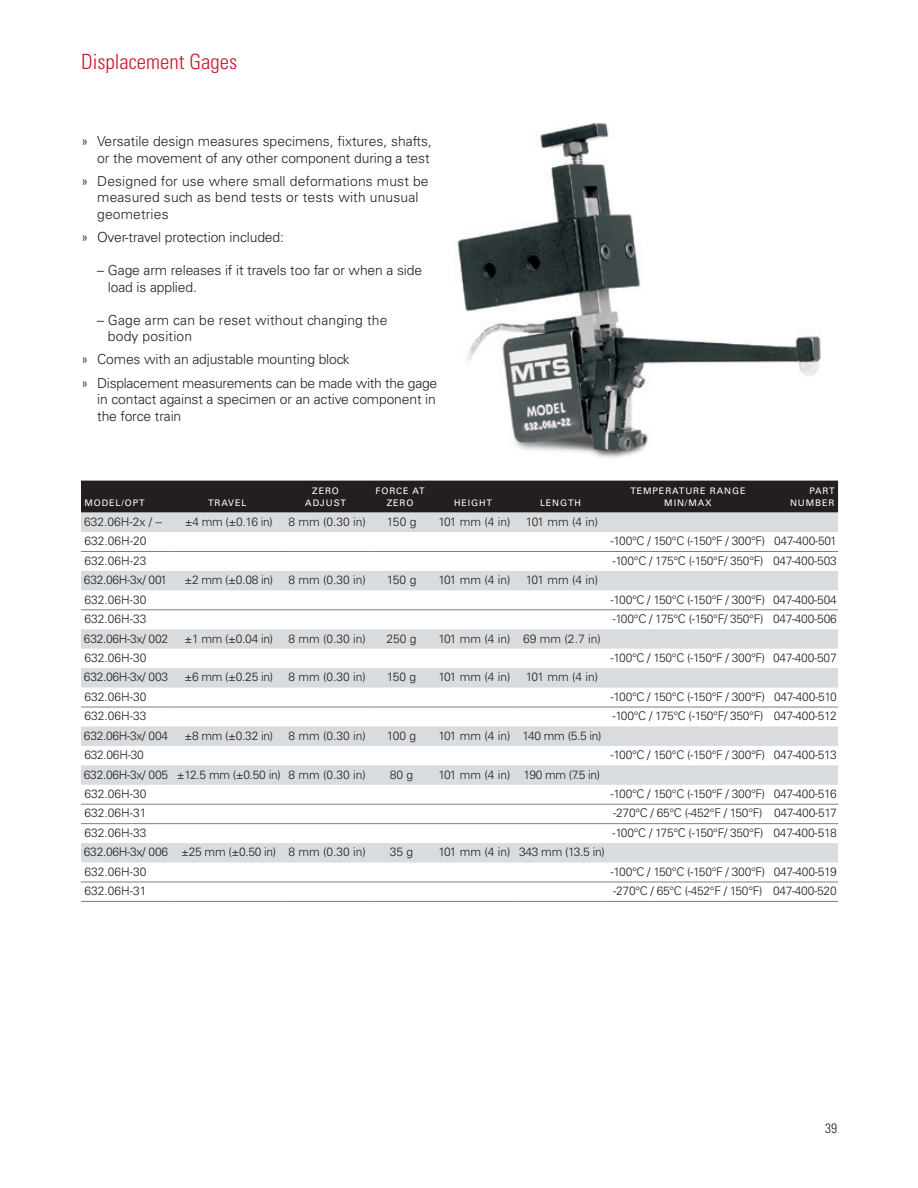
<style>
.page{position:relative;width:918px;height:1188px;background:#fff}
.page>*{position:absolute;margin:0;border:0;box-sizing:border-box;transform-origin:0 0}
.t1{font:300 condensed 21px "Univers LT Std";color:#cd152c}
.t2{font:300 13.8px/16.5px "Univers LT Std";letter-spacing:-.01em;color:#231f20}
.t3{font:300 13.8px/16.5px "Univers LT Std";letter-spacing:.01em;color:#231f20}
.t4{font:300 condensed 13.5px "Univers LT Std";color:#231f20}
.t5{font:300 12px "Univers LT Std";letter-spacing:-.025em;color:#231f20}
.t6{font:300 12px "Univers LT Std";color:#231f20}
.t7{font:9px/12px "Univers LT Std";letter-spacing:.1em;color:#fff;text-align:center}
.s1{font-stretch:condensed}
</style>
<div class="page">
<img style="left:457px;top:122px;width:364px;height:336px">
<div style="left:81px;top:481px;width:757px;height:32px;background:#231f20"></div>
<svg style="left:81px;top:513px;width:757px;height:350px"></svg>
<hr style="left:81px;top:551px;width:92px;height:1px;background:#7d7f82">
<hr style="left:173px;top:551px;width:109px;height:1px;background:#7d7f82">
<hr style="left:282px;top:551px;width:87px;height:1px;background:#7d7f82">
<hr style="left:369px;top:551px;width:62px;height:1px;background:#7d7f82">
<hr style="left:431px;top:551px;width:84px;height:1px;background:#7d7f82">
<hr style="left:515px;top:551px;width:91px;height:1px;background:#7d7f82">
<hr style="left:606px;top:551px;width:164px;height:1px;background:#7d7f82">
<hr style="left:770px;top:551px;width:68px;height:1px;background:#7d7f82">
<hr style="left:81px;top:610px;width:92px;height:1px;background:#7d7f82">
<hr style="left:173px;top:610px;width:109px;height:1px;background:#7d7f82">
<hr style="left:282px;top:610px;width:87px;height:1px;background:#7d7f82">
<hr style="left:369px;top:610px;width:62px;height:1px;background:#7d7f82">
<hr style="left:431px;top:610px;width:84px;height:1px;background:#7d7f82">
<hr style="left:515px;top:610px;width:91px;height:1px;background:#7d7f82">
<hr style="left:606px;top:610px;width:164px;height:1px;background:#7d7f82">
<hr style="left:770px;top:610px;width:68px;height:1px;background:#7d7f82">
<hr style="left:81px;top:707px;width:92px;height:1px;background:#7d7f82">
<hr style="left:173px;top:707px;width:109px;height:1px;background:#7d7f82">
<hr style="left:282px;top:707px;width:87px;height:1px;background:#7d7f82">
<hr style="left:369px;top:707px;width:62px;height:1px;background:#7d7f82">
<hr style="left:431px;top:707px;width:84px;height:1px;background:#7d7f82">
<hr style="left:515px;top:707px;width:91px;height:1px;background:#7d7f82">
<hr style="left:606px;top:707px;width:164px;height:1px;background:#7d7f82">
<hr style="left:770px;top:707px;width:68px;height:1px;background:#7d7f82">
<hr style="left:81px;top:804px;width:92px;height:1px;background:#7d7f82">
<hr style="left:173px;top:804px;width:109px;height:1px;background:#7d7f82">
<hr style="left:282px;top:804px;width:87px;height:1px;background:#7d7f82">
<hr style="left:369px;top:804px;width:62px;height:1px;background:#7d7f82">
<hr style="left:431px;top:804px;width:84px;height:1px;background:#7d7f82">
<hr style="left:515px;top:804px;width:91px;height:1px;background:#7d7f82">
<hr style="left:606px;top:804px;width:164px;height:1px;background:#7d7f82">
<hr style="left:770px;top:804px;width:68px;height:1px;background:#7d7f82">
<hr style="left:81px;top:823px;width:92px;height:1px;background:#7d7f82">
<hr style="left:173px;top:823px;width:109px;height:1px;background:#7d7f82">
<hr style="left:282px;top:823px;width:87px;height:1px;background:#7d7f82">
<hr style="left:369px;top:823px;width:62px;height:1px;background:#7d7f82">
<hr style="left:431px;top:823px;width:84px;height:1px;background:#7d7f82">
<hr style="left:515px;top:823px;width:91px;height:1px;background:#7d7f82">
<hr style="left:606px;top:823px;width:164px;height:1px;background:#7d7f82">
<hr style="left:770px;top:823px;width:68px;height:1px;background:#7d7f82">
<hr style="left:81px;top:882px;width:92px;height:1px;background:#7d7f82">
<hr style="left:81px;top:901px;width:92px;height:1px;background:#7d7f82">
<hr style="left:173px;top:882px;width:109px;height:1px;background:#7d7f82">
<hr style="left:282px;top:882px;width:87px;height:1px;background:#7d7f82">
<hr style="left:173px;top:901px;width:109px;height:1px;background:#7d7f82">
<hr style="left:282px;top:901px;width:87px;height:1px;background:#7d7f82">
<hr style="left:369px;top:882px;width:62px;height:1px;background:#7d7f82">
<hr style="left:369px;top:901px;width:62px;height:1px;background:#7d7f82">
<hr style="left:431px;top:882px;width:84px;height:1px;background:#7d7f82">
<hr style="left:431px;top:901px;width:84px;height:1px;background:#7d7f82">
<hr style="left:515px;top:882px;width:91px;height:1px;background:#7d7f82">
<hr style="left:515px;top:901px;width:91px;height:1px;background:#7d7f82">
<hr style="left:606px;top:882px;width:164px;height:1px;background:#7d7f82">
<hr style="left:606px;top:901px;width:164px;height:1px;background:#7d7f82">
<hr style="left:770px;top:882px;width:68px;height:1px;background:#7d7f82">
<hr style="left:770px;top:901px;width:68px;height:1px;background:#7d7f82">
<h1 class="t1" style="left:81px;top:49px;width:158px">Displacement Gages</h1>
<p class="t2" style="left:82px;top:133px;width:351px;text-align:right"><span class="s1">»</span> Versatile design measures specimens, fixtures, shafts, or the movement of any other component during a test</p>
<p class="t3" style="left:97px;top:173px;width:333px;text-indent:-15px"><span class="s1">»</span> Designed for use where small deformations must be measured such as bend tests or tests with unusual geometries</p>
<p class="t2" style="left:82px;top:229px;width:203px"><span class="s1">»</span> Over-travel protection included:</p>
<p class="t2" style="left:108px;top:262px;width:316px;text-indent:-11px">– Gage arm releases if it travels too far or when a side load is applied.</p>
<p class="t3" style="left:108px;top:311px;width:281px;text-indent:-11px">– Gage arm can be reset without changing the body position</p>
<p class="t2" style="left:82px;top:348px;width:357px;line-height:23.2px"><span class="s1">»</span> Comes with an adjustable mounting block<br><span class="s1">»</span> Displacement measurements can be made with the gage</p>
<p class="t2" style="left:97px;top:391px;width:340px">in contact against a specimen or an active component in the force train</p>
<p class="t7" style="left:85px;top:497px;width:62px">MODEL/OPT</p>
<p class="t7" style="left:208px;top:497px;width:40px">TRAVEL</p>
<p class="t7" style="left:305px;top:485px;width:42px">ZERO<br>ADJUST</p>
<p class="t7" style="left:376px;top:485px;width:51px">FORCE AT<br>ZERO</p>
<p class="t7" style="left:454px;top:497px;width:39px">HEIGHT</p>
<p class="t7" style="left:540px;top:497px;width:43px">LENGTH</p>
<p class="t7" style="left:630px;top:485px;width:117px">TEMPERATURE RANGE<br>MIN/MAX</p>
<p class="t7" style="left:790px;top:485px;width:46px;text-align:right">PART<br>NUMBER</p>
<p class="t5" style="left:84px;top:514px;width:80px">632.06H-2x / --</p>
<p class="t5" style="left:185px;top:514px;width:90px">±4 mm (±0.16 in)</p>
<p class="t5" style="left:288px;top:514px;width:79px">8 mm (0.30 in)</p>
<p class="t5" style="left:387px;top:514px;width:31px">150 g</p>
<p class="t5" style="left:438px;top:514px;width:74px">101 mm (4 in)</p>
<p class="t5" style="left:526px;top:514px;width:74px">101 mm (4 in)</p>
<p class="t5" style="left:85px;top:534px;width:64px">632.06H-20</p>
<p class="t5" style="left:611px;top:534px;width:228px">-100°C / 150°C (-150°F / 300°F) 047-400-501</p>
<p class="t5" style="left:85px;top:553px;width:64px">632.06H-23</p>
<p class="t5" style="left:612px;top:553px;width:226px">-100°C / 175°C (-150°F/ 350°F) 047-400-503</p>
<p class="t5" style="left:84px;top:573px;width:85px">632.06H-3x/ 001</p>
<p class="t5" style="left:184px;top:573px;width:90px">±2 mm (±0.08 in)</p>
<p class="t5" style="left:288px;top:573px;width:79px">8 mm (0.30 in)</p>
<p class="t5" style="left:387px;top:573px;width:31px">150 g</p>
<p class="t5" style="left:438px;top:573px;width:74px">101 mm (4 in)</p>
<p class="t5" style="left:526px;top:573px;width:74px">101 mm (4 in)</p>
<p class="t5" style="left:84px;top:592px;width:64px">632.06H-30</p>
<p class="t5" style="left:611px;top:592px;width:228px">-100°C / 150°C (-150°F / 300°F) 047-400-504</p>
<p class="t5" style="left:84px;top:612px;width:64px">632.06H-33</p>
<p class="t5" style="left:612px;top:612px;width:226px">-100°C / 175°C (-150°F/ 350°F) 047-400-506</p>
<p class="t5" style="left:84px;top:631px;width:86px">632.06H-3x/ 002</p>
<p class="t5" style="left:184px;top:631px;width:90px">±1 mm (±0.04 in)</p>
<p class="t5" style="left:288px;top:631px;width:79px">8 mm (0.30 in)</p>
<p class="t5" style="left:387px;top:631px;width:32px">250 g</p>
<p class="t6" style="left:438px;top:631px;width:164px">101 mm (4 in) 69 mm (2.7 in)</p>
<p class="t5" style="left:84px;top:650px;width:64px">632.06H-30</p>
<p class="t5" style="left:611px;top:650px;width:228px">-100°C / 150°C (-150°F / 300°F) 047-400-507</p>
<p class="t5" style="left:84px;top:670px;width:86px">632.06H-3x/ 003</p>
<p class="t5" style="left:184px;top:670px;width:90px">±6 mm (±0.25 in)</p>
<p class="t5" style="left:288px;top:670px;width:79px">8 mm (0.30 in)</p>
<p class="t5" style="left:387px;top:670px;width:31px">150 g</p>
<p class="t5" style="left:438px;top:670px;width:74px">101 mm (4 in)</p>
<p class="t5" style="left:526px;top:670px;width:74px">101 mm (4 in)</p>
<p class="t5" style="left:84px;top:689px;width:64px">632.06H-30</p>
<p class="t5" style="left:611px;top:689px;width:228px">-100°C / 150°C (-150°F / 300°F) 047-400-510</p>
<p class="t5" style="left:84px;top:709px;width:64px">632.06H-33</p>
<p class="t5" style="left:612px;top:709px;width:226px">-100°C / 175°C (-150°F/ 350°F) 047-400-512</p>
<p class="t5" style="left:84px;top:728px;width:86px">632.06H-3x/ 004</p>
<p class="t5" style="left:184px;top:728px;width:90px">±8 mm (±0.32 in)</p>
<p class="t5" style="left:288px;top:728px;width:79px">8 mm (0.30 in)</p>
<p class="t5" style="left:387px;top:728px;width:31px">100 g</p>
<p class="t5" style="left:438px;top:728px;width:165px">101 mm (4 in) 140 mm (5.5 in)</p>
<p class="t5" style="left:84px;top:748px;width:61px">632.06H-30</p>
<p class="t5" style="left:611px;top:748px;width:228px">-100°C / 150°C (-150°F / 300°F) 047-400-513</p>
<p class="t5" style="left:84px;top:767px;width:283px">632.06H-3x/ 005 ±12.5 mm (±0.50 in) 8 mm (0.30 in)</p>
<p class="t5" style="left:390px;top:767px;width:25px">80 g</p>
<p class="t5" style="left:438px;top:767px;width:163px">101 mm (4 in) 190 mm (7.5 in)</p>
<p class="t5" style="left:84px;top:787px;width:64px">632.06H-30</p>
<p class="t5" style="left:611px;top:787px;width:228px">-100°C / 150°C (-150°F / 300°F) 047-400-516</p>
<p class="t5" style="left:84px;top:806px;width:64px">632.06H-31</p>
<p class="t5" style="left:613px;top:806px;width:225px">-270°C / 65°C (-452°F / 150°F) 047-400-517</p>
<p class="t5" style="left:84px;top:825px;width:64px">632.06H-33</p>
<p class="t5" style="left:612px;top:825px;width:226px">-100°C / 175°C (-150°F/ 350°F) 047-400-518</p>
<p class="t5" style="left:84px;top:845px;width:283px">632.06H-3x/ 006 ±25 mm (±0.50 in) 8 mm (0.30 in)</p>
<p class="t5" style="left:390px;top:845px;width:25px">35 g</p>
<p class="t5" style="left:438px;top:845px;width:168px">101 mm (4 in) 343 mm (13.5 in)</p>
<p class="t5" style="left:84px;top:864px;width:64px">632.06H-30</p>
<p class="t5" style="left:611px;top:864px;width:228px">-100°C / 150°C (-150°F / 300°F) 047-400-519</p>
<p class="t5" style="left:84px;top:884px;width:64px">632.06H-31</p>
<p class="t5" style="left:613px;top:884px;width:225px">-270°C / 65°C (-452°F / 150°F) 047-400-520</p>
<p class="t4" style="left:825px;top:1120px;width:13px">39</p>
</div>
